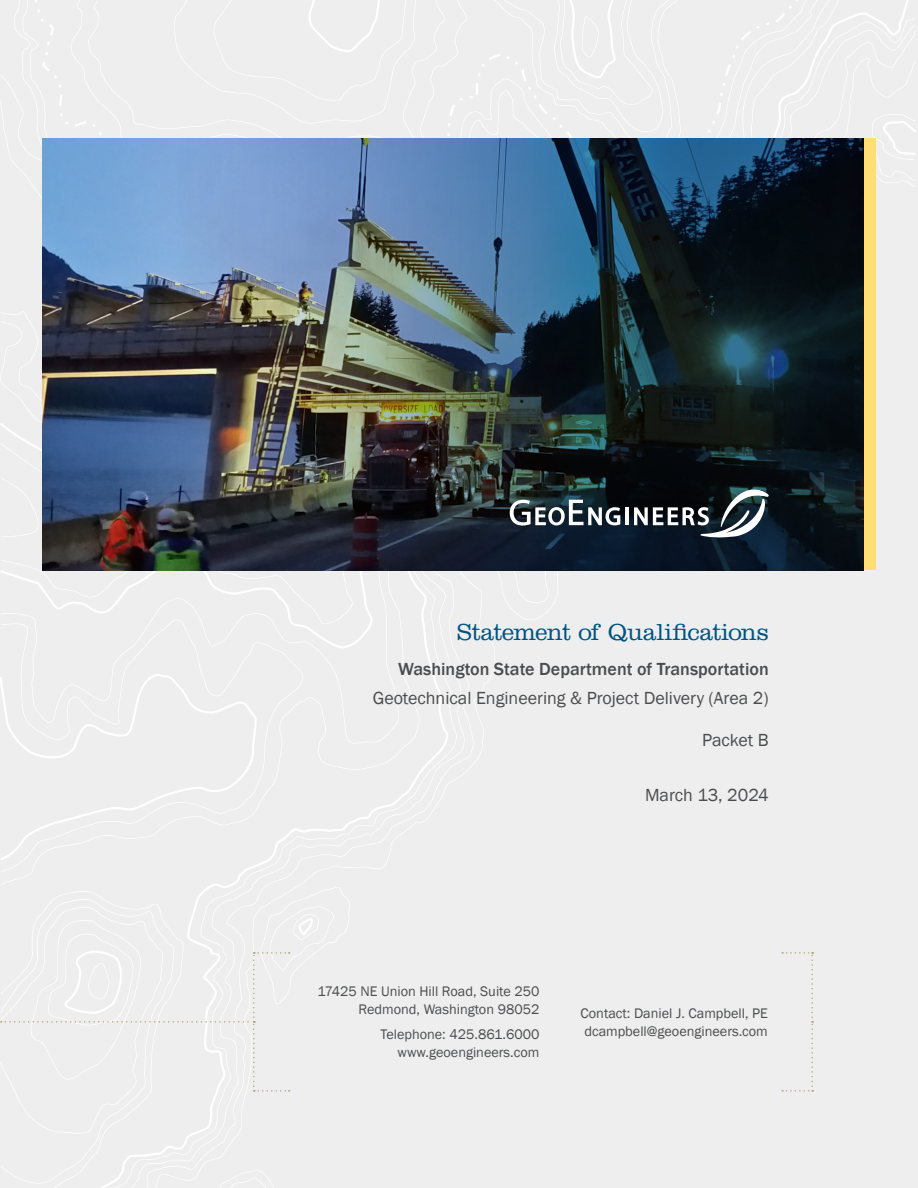
<style>
.page{position:relative;width:918px;height:1188px;background:#fff}
.page>*{position:absolute;margin:0;border:0;box-sizing:border-box;transform-origin:0 0}
.t1{font:300 24px "Clarendon LT Std";letter-spacing:-.02em;color:#005480}
.t2{font:18px "Franklin Gothic";color:#4b4c4d}
.t3{font:500 18px "Franklin Gothic";color:#4b4c4d}
.t4{font:14.25px/18px "Franklin Gothic";color:#4b4c4d;text-align:right}
</style>
<div class="page">
<div style="left:1px;top:649px;width:92px;height:223px;background:#eeeeef"></div>
<div style="left:0;top:1134px;width:93px;height:50px;background:#eeeeef"></div>
<svg style="left:909px;top:58px;width:7px;height:123px"></svg>
<div style="left:93px;top:0;width:816px;height:1188px;background:#eeeeef"></div>
<div style="left:35px;top:0;width:764px;height:327px;background:#eeeeef"></div>
<div style="left:493px;top:0;width:188px;height:138px;background:#eeeeef"></div>
<div style="left:0;top:674px;width:257px;height:186px;background:#eeeeef"></div>
<div style="left:0;top:373px;width:373px;height:276px;background:#eeeeef"></div>
<svg style="left:335px;top:136px;width:97px;height:2px"></svg>
<div style="left:174px;top:0;width:243px;height:124px;background:#eeeeef"></div>
<img style="left:43px;top:138px;width:75px;height:432px">
<img style="left:118px;top:138px;width:746px;height:432px">
<svg style="left:480px;top:488px;width:140px;height:132px"></svg>
<hr style="left:625px;top:507px;width:4px;height:18px;background:#fff">
<svg style="left:634px;top:330px;width:230px;height:208px"></svg>
<div style="left:864px;top:138px;width:11px;height:432px;background:#ffde74"></div>
<div style="left:0;top:887px;width:350px;height:247px;background:#eeeeef"></div>
<div style="left:782px;top:952px;width:31px;height:140px;background:#eeeeef"></div>
<h1 class="t1" style="left:457px;top:619px;width:313px">Statement of Qualifications</h1>
<p class="t3" style="left:398px;top:658px;width:372px">Washington State Department of Transportation</p>
<p class="t2" style="left:373px;top:687px;width:398px">Geotechnical Engineering &amp; Project Delivery (Area 2)</p>
<p class="t2" style="left:702px;top:729px;width:68px">Packet B</p>
<p class="t2" style="left:645px;top:784px;width:125px">March 13, 2024</p>
<p class="t4" style="left:318px;top:983px;width:223px">17425 NE Union Hill Road, Suite 250<br>Redmond, Washington 98052</p>
<p class="t4" style="left:380px;top:1026px;width:161px">Telephone: 425.861.6000 www.geoengineers.com</p>
<p class="t4" style="left:581px;top:1004px;width:189px;text-align:left">Contact: Daniel J. Campbell, PE dcampbell@geoengineers.com</p>
</div>
